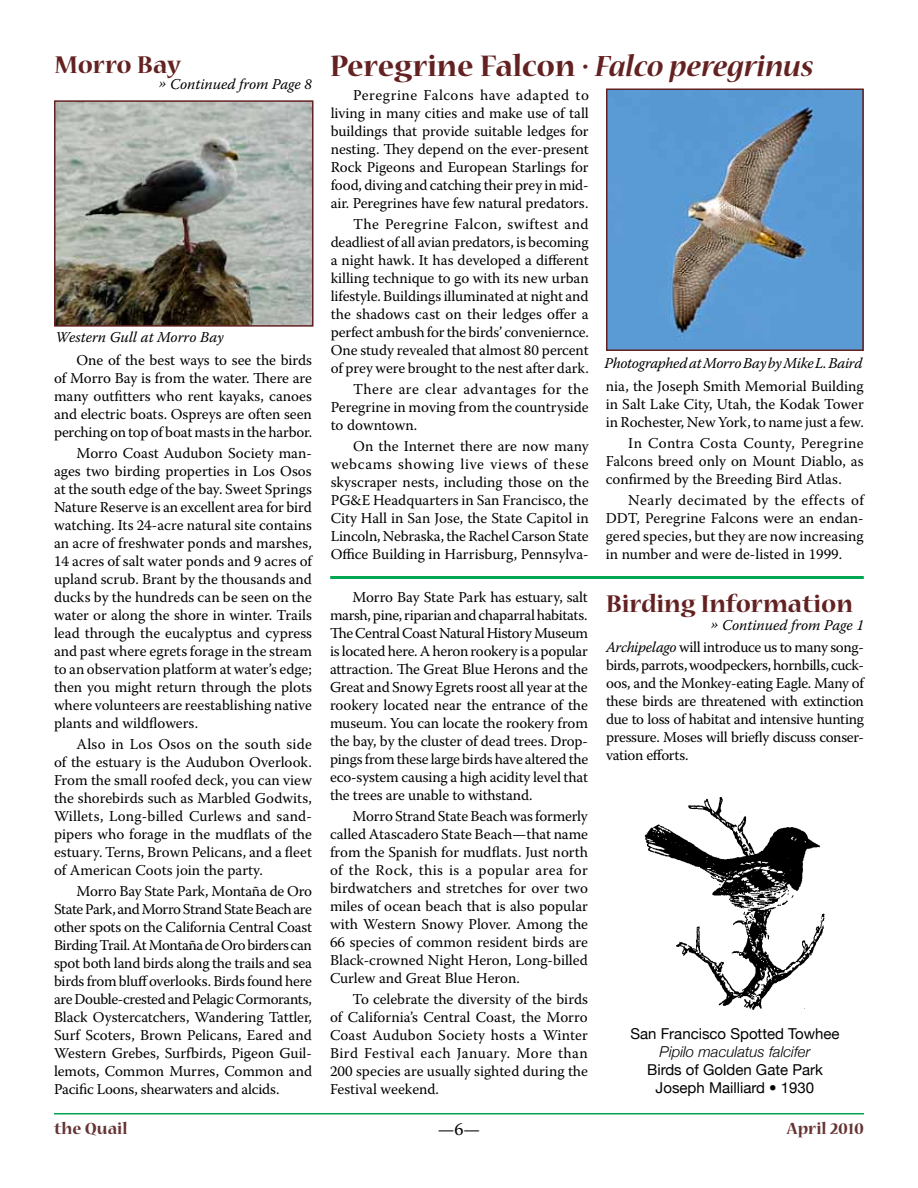
<style>
.page{position:relative;width:918px;height:1188px;background:#fff}
.page>*{position:absolute;margin:0;border:0;box-sizing:border-box;transform-origin:0 0}
.t1{font:700 33px "Nueva Std";color:#632121}
.t2{font:700 27px "Nueva Std";color:#632121}
.t3{font:700 18px "Nueva Std";color:#633}
.t4{font:18px "Warnock Pro";color:#000}
.t5{font:15px/18px "Warnock Pro";letter-spacing:-.005em;color:#000;text-align:justify}
.t6{font:italic 15px "Warnock Pro";letter-spacing:-.005em;color:#000}
.t7{font:15px/18px "Helvetica Neue";color:#000;text-align:center}
.t8{font:italic 300 15px "Helvetica Neue";color:#000}
.s1{font-weight:400}
.s2{font-style:italic}
</style>
<div class="page">
<hr style="left:54px;top:1113px;width:810px;height:1px;background:#00a651">
<hr style="left:330px;top:576px;width:534px;height:3px;background:#00a651">
<img style="left:609px;top:91px;width:252px;height:257px">
<div style="left:606px;top:88px;width:258px;height:263px;border:2px solid #632121"></div>
<img style="left:57px;top:103px;width:254px;height:221px">
<div style="left:54px;top:100px;width:260px;height:227px;border:2px solid #632121"></div>
<img style="left:644px;top:797px;width:181px;height:213px">
<h2 class="t2" style="left:55px;top:52px;width:128px">Morro Bay</h2>
<h1 class="t1" style="left:330px;top:51px;width:485px">Peregrine Falcon <span class="s1">•</span> <span class="s2">Falco peregrinus</span></h1>
<p class="t6" style="left:159px;top:75px;width:155px">» Continued from Page 8</p>
<p class="t5" style="left:331px;top:85px;width:260px;text-indent:22px">Peregrine Falcons have adapted to living in many cities and make use of tall buildings that provide suitable ledges for nesting. They depend on the ever-present Rock Pigeons and European Starlings for food, diving and catching their prey in mid&shy;air. Peregrines have few natural predators.</p>
<p class="t5" style="left:331px;top:214px;width:260px;text-indent:22px">The Peregrine Falcon, swiftest and deadliest of all avian predators, is becoming a night hawk. It has developed a different killing technique to go with its new urban lifestyle. Buildings illuminated at night and the shadows cast on their ledges offer a perfect ambush for the birds’ conveniernce.<br>One study revealed that almost 80 percent of prey were brought to the nest after dark.</p>
<p class="t5" style="left:331px;top:379px;width:260px;text-indent:22px">There are clear advantages for the Peregrine in moving from the countryside to downtown.</p>
<p class="t5" style="left:331px;top:436px;width:260px;text-indent:22px">On the Internet there are now many webcams showing live views of these skyscraper nests, including those on the PG&amp;E Headquarters in San Francisco, the City Hall in San Jose, the State Capitol in Lincoln, Nebraska, the Rachel Carson State Office Building in Harrisburg, Pennsylva-</p>
<p class="t6" style="left:56px;top:328px;width:170px">Western Gull at Morro Bay</p>
<p class="t5" style="left:54px;top:351px;width:260px;text-indent:22px">One of the best ways to see the birds of Morro Bay is from the water. There are many outfitters who rent kayaks, canoes and electric boats. Ospreys are often seen perching on top of boat masts in the harbor.</p>
<p class="t5" style="left:54px;top:444px;width:260px;text-indent:22px">Morro Coast Audubon Society man&shy;ages two birding properties in Los Osos at the south edge of the bay. Sweet Springs Nature Reserve is an excellent area for bird watching. Its 24-acre natural site contains an acre of freshwater ponds and marshes, 14 acres of salt water ponds and 9 acres of upland scrub. Brant by the thousands and ducks by the hundreds can be seen on the water or along the shore in winter. Trails lead through the eucalyptus and cypress and past where egrets forage in the stream to an observation platform at water’s edge; then you might return through the plots where volunteers are reestablishing native plants and wildflowers.</p>
<p class="t5" style="left:54px;top:735px;width:260px;text-indent:22px">Also in Los Osos on the south side of the estuary is the Audubon Overlook.<br>From the small roofed deck, you can view the shorebirds such as Marbled Godwits, Willets, Long-billed Curlews and sand&shy;pipers who forage in the mudflats of the estuary. Terns, Brown Pelicans, and a fleet of American Coots join the party.</p>
<p class="t5" style="left:54px;top:882px;width:260px;text-indent:22px">Morro Bay State Park, Montaña de Oro State Park, and Morro Strand State Beach are other spots on the California Central Coast Birding Trail. At Montaña de Oro birders can spot both land birds along the trails and sea birds from bluff overlooks. Birds found here are Double-crested and Pelagic Cormorants, Black Oystercatchers, Wandering Tattler, Surf Scoters, Brown Pelicans, Eared and Western Grebes, Surfbirds, Pigeon Guil&shy;lemots, Common Murres, Common and Pacific Loons, shearwaters and alcids.</p>
<p class="t6" style="left:605px;top:354px;width:259px">Photographed at Morro Bay by Mike L. Baird</p>
<p class="t5" style="left:606px;top:376px;width:260px">nia, the Joseph Smith Memorial Building in Salt Lake City, Utah, the Kodak Tower in Rochester, New York, to name just a few.</p>
<p class="t5" style="left:606px;top:433px;width:259px;text-indent:22px">In Contra Costa County, Peregrine Falcons breed only on Mount Diablo, as confirmed by the Breeding Bird Atlas.</p>
<p class="t5" style="left:606px;top:490px;width:260px;text-indent:22px">Nearly decimated by the effects of DDT, Peregrine Falcons were an endan&shy;gered species, but they are now increasing in number and were de-listed in 1999.</p>
<p class="t5" style="left:330px;top:588px;width:260px;text-indent:22px">Morro Bay State Park has estuary, salt marsh, pine, riparian and chaparral habitats.<br>The Central Coast Natural History Museum is located here. A heron rookery is a popular attraction. The Great Blue Herons and the Great and Snowy Egrets roost all year at the rookery located near the entrance of the museum. You can locate the rookery from the bay, by the cluster of dead trees. Drop&shy;pings from these large birds have altered the eco-system causing a high acidity level that the trees are unable to withstand.</p>
<p class="t5" style="left:330px;top:807px;width:260px;text-indent:22px">Morro Strand State Beach was formerly called Atascadero State Beach—that name from the Spanish for mudflats. Just north of the Rock, this is a popular area for birdwatchers and stretches for over two miles of ocean beach that is also popular with Western Snowy Plover. Among the 66 species of common resident birds are Black-crowned Night Heron, Long-billed Curlew and Great Blue Heron.</p>
<p class="t5" style="left:330px;top:990px;width:259px;text-indent:22px">To celebrate the diversity of the birds of California’s Central Coast, the Morro Coast Audubon Society hosts a Winter Bird Festival each January. More than 200 species are usually sighted during the Festival weekend.</p>
<h2 class="t2" style="left:606px;top:592px;width:249px">Birding Information</h2>
<p class="t6" style="left:711px;top:616px;width:155px">» Continued from Page 1</p>
<p class="t5" style="left:606px;top:637px;width:260px"><span class="s2">Archipelago</span> will introduce us to many song&shy;birds, parrots, woodpeckers, hornbills, cuck&shy;oos, and the Monkey-eating Eagle. Many of these birds are threatened with extinction due to loss of habitat and intensive hunting pressure. Moses will briefly discuss conser&shy;vation efforts.</p>
<p class="t7" style="left:630px;top:1024px;width:211px">San Francisco Spotted Towhee</p>
<p class="t8" style="left:660px;top:1043px;width:152px">Pipilo maculatus falcifer</p>
<p class="t7" style="left:647px;top:1060px;width:177px">Birds of Golden Gate Park<br>Joseph Mailliard • 1930</p>
<p class="t3" style="left:54px;top:1120px;width:75px">the Quail</p>
<p class="t4" style="left:438px;top:1118px;width:44px">—6—</p>
<p class="t3" style="left:787px;top:1120px;width:79px">April 2010</p>
</div>
